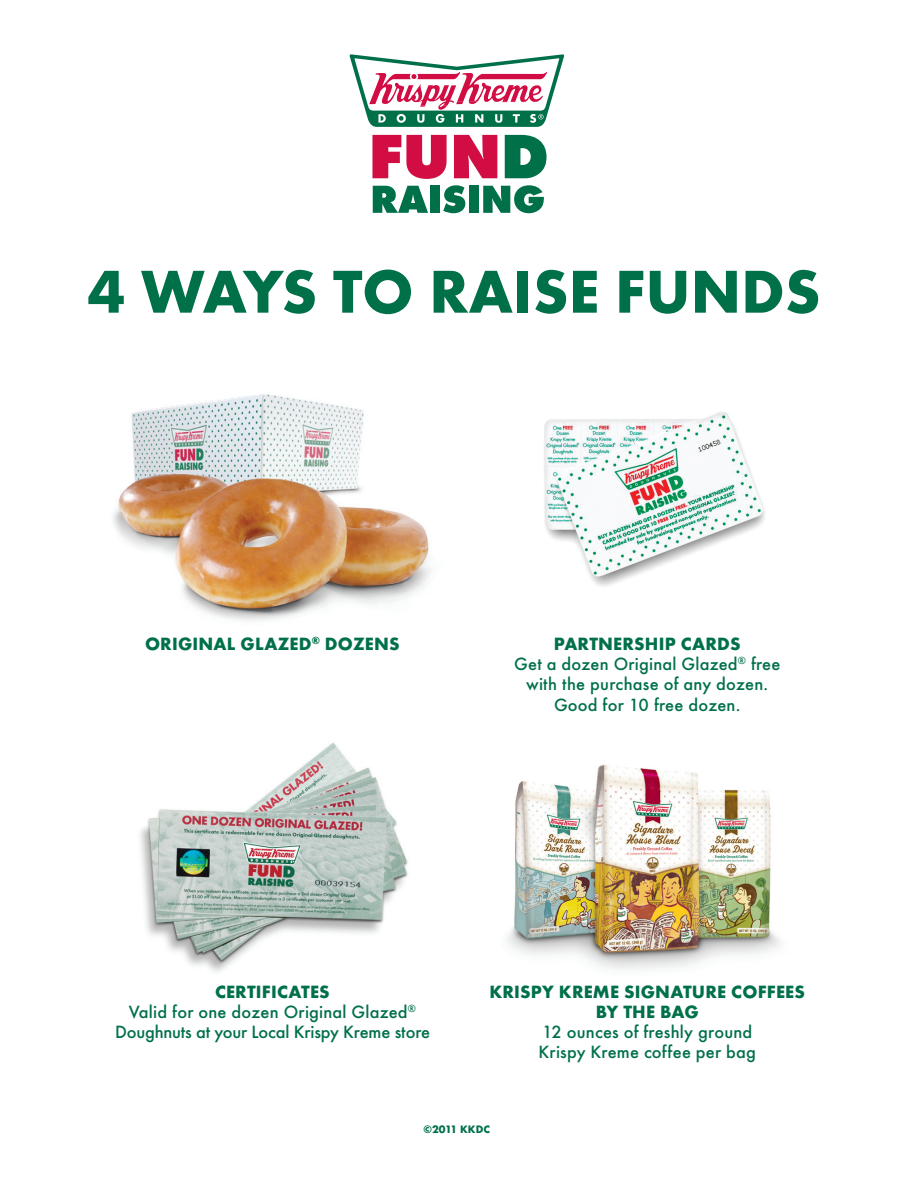
<style>
.page{position:relative;width:918px;height:1188px;background:#fff}
.page>*{position:absolute;margin:0;border:0;box-sizing:border-box;transform-origin:0 0}
.t1{font:700 62.7px "Futura T";color:#007049}
.t2{font:500 18.45px/20.1px "Futura T";letter-spacing:.01em;color:#007049;text-align:center}
.t3{font:500 18.45px/20.1px "Futura T";letter-spacing:-.01em;color:#007049;text-align:center}
.t4{font:700 18.45px/20.1px "Futura T";letter-spacing:.01em;color:#007049;text-align:center}
.t5{font:700 11.25px "Futura T";color:#007049}
.s1{font-weight:700}
</style>
<div class="page">
<img style="left:507px;top:764px;width:274px;height:206px">
<img style="left:113px;top:394px;width:318px;height:227px">
<img style="left:544px;top:411px;width:221px;height:175px">
<img style="left:140px;top:742px;width:268px;height:231px">
<svg style="left:349px;top:54px;width:216px;height:73px"></svg>
<svg style="left:372px;top:135px;width:75px;height:44px"></svg>
<svg style="left:454px;top:135px;width:43px;height:43px;background:#d83261"></svg>
<svg style="left:505px;top:135px;width:42px;height:43px"></svg>
<svg style="left:373px;top:186px;width:55px;height:27px"></svg>
<div style="left:430px;top:186px;width:10px;height:27px;background:#007049"></div>
<svg style="left:443px;top:185px;width:22px;height:28px"></svg>
<div style="left:469px;top:186px;width:10px;height:27px;background:#007049"></div>
<svg style="left:483px;top:185px;width:61px;height:28px"></svg>
<h1 class="t1" style="left:88px;top:255px;width:734px">4 WAYS TO RAISE FUNDS</h1>
<p class="t4" style="left:145px;top:633px;width:256px">ORIGINAL GLAZED<sup>®</sup> DOZENS</p>
<p class="t2" style="left:514px;top:634px;width:268px"><span class="s1">PARTNERSHIP CARDS<br></span>Get a dozen Original Glazed<sup>®</sup> free with the purchase of any dozen.<br>Good for 10 free dozen.</p>
<p class="t3" style="left:115px;top:981px;width:317px"><span class="s1">CERTIFICATES<br></span>Valid for one dozen Original Glazed<sup>®<br></sup>Doughnuts at your Local Krispy Kreme store</p>
<p class="t4" style="left:489px;top:982px;width:317px">KRISPY KREME SIGNATURE COFFEES<br>BY THE BAG</p>
<p class="t2" style="left:539px;top:1022px;width:219px;text-align:left">12 ounces of freshly ground<br>Krispy Kreme coffee per bag</p>
<p class="t5" style="left:424px;top:1123px;width:68px">©2011 KKDC</p>
</div>
